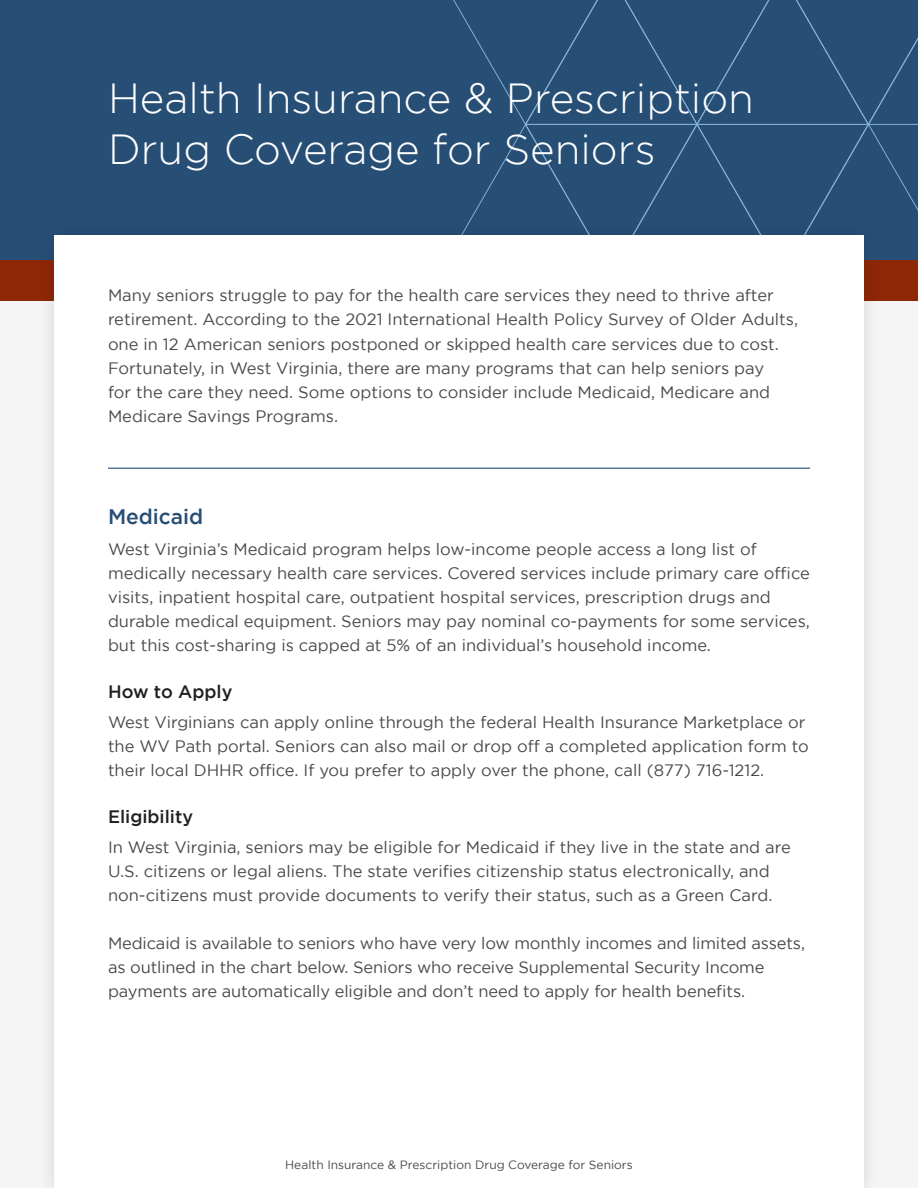
<style>
.page{position:relative;width:918px;height:1188px;background:#f5f5f5}
.page>*{position:absolute;margin:0;border:0;box-sizing:border-box;transform-origin:0 0}
.t1{font:300 42px/50.4px "Gotham";color:#fff}
.t2{font:500 21px "Gotham";color:#274e75}
.t3{font:500 18px "Gotham";color:#231f20}
.t4{font:16.5px/24px "Gotham";color:#474b49}
.t5{font:12px "Gotham";color:#474b49}
</style>
<div class="page">
<div style="left:0;top:0;width:918px;height:280px;background:#274e75"></div>
<svg style="left:453px;top:0;width:465px;height:220px"></svg>
<div style="left:0;top:260px;width:918px;height:41px;background:#8d2706"></div>
<div style="left:39px;top:220px;width:841px;height:968px;background:#231f20;opacity:.15"></div>
<div style="left:54px;top:235px;width:810px;height:953px;background:#fff"></div>
<hr style="left:108px;top:468px;width:702px;height:1px;background:#274e75">
<h1 class="t1" style="left:108px;top:73px;width:647px">Health Insurance &amp; Prescription<br>Drug Coverage for Seniors</h1>
<p class="t4" style="left:108px;top:283px;width:692px">Many seniors struggle to pay for the health care services they need to thrive after retirement. According to the 2021 International Health Policy Survey of Older Adults, one in 12 American seniors postponed or skipped health care services due to cost.<br>Fortunately, in West Virginia, there are many programs that can help seniors pay<br>for the care they need. Some options to consider include Medicaid, Medicare and Medicare Savings Programs.</p>
<p class="t2" style="left:108px;top:505px;width:97px">Medicaid</p>
<p class="t4" style="left:108px;top:537px;width:704px">West Virginia’s Medicaid program helps low-income people access a long list of medically necessary health care services. Covered services include primary care office visits, inpatient hospital care, outpatient hospital services, prescription drugs and durable medical equipment. Seniors may pay nominal co-payments for some services, but this cost-sharing is capped at 5% of an individual’s household income.</p>
<p class="t3" style="left:108px;top:681px;width:126px">How to Apply</p>
<p class="t4" style="left:108px;top:710px;width:702px">West Virginians can apply online through the federal Health Insurance Marketplace or the WV Path portal. Seniors can also mail or drop off a completed application form to their local DHHR office. If you prefer to apply over the phone, call (877) 716-1212.</p>
<p class="t3" style="left:108px;top:806px;width:87px">Eligibility</p>
<p class="t4" style="left:108px;top:835px;width:684px">In West Virginia, seniors may be eligible for Medicaid if they live in the state and are<br>U.S. citizens or legal aliens. The state verifies citizenship status electronically, and non-citizens must provide documents to verify their status, such as a Green Card.</p>
<p class="t4" style="left:108px;top:931px;width:699px">Medicaid is available to seniors who have very low monthly incomes and limited assets, as outlined in the chart below. Seniors who receive Supplemental Security Income payments are automatically eligible and don’t need to apply for health benefits.</p>
<p class="t5" style="left:285px;top:1158px;width:349px">Health Insurance &amp; Prescription Drug Coverage for Seniors</p>
</div>
